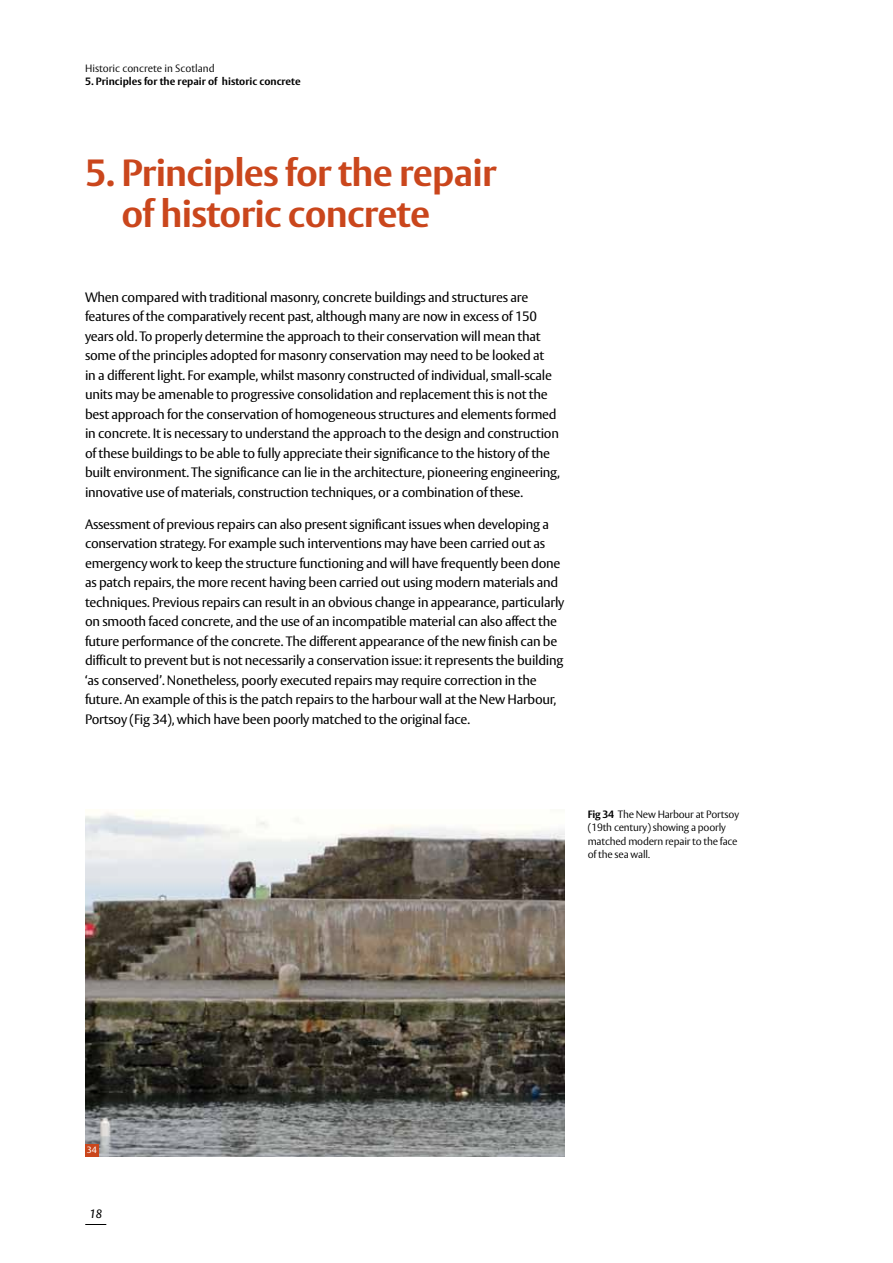
<style>
.page{position:relative;width:893px;height:1263px;background:#fff}
.page>*{position:absolute;margin:0;border:0;box-sizing:border-box;transform-origin:0 0}
.t1{font:700 37.5px/40.5px "HS Vesta";letter-spacing:-.02em;color:#ca461c}
.t2{font:13.5px/19.5px "HS Vesta";letter-spacing:-.02em;color:#000}
.t3{font:italic 500 12px "HS Vesta";color:#000}
.t4{font:300 10.5px/13.5px "HS Vesta";letter-spacing:-.02em;color:#000}
.t5{font:700 10.5px "HS Vesta";color:#000}
.t6{font:300 10.5px "HS Vesta";color:#000}
.t7{font:9px "HS Vesta";color:#fff}
.s1{font-weight:700}
</style>
<div class="page">
<svg style="left:85px;top:1224px;width:21px;height:1px"></svg>
<img style="left:85px;top:811px;width:479px;height:346px">
<div style="left:85px;top:1144px;width:14px;height:13px;background:#ca461c"></div>
<p class="t6" style="left:85px;top:62px;width:131px">Historic concrete in Scotland</p>
<p class="t5" style="left:85px;top:75px;width:217px">5. Principles for the repair of historic concrete</p>
<h1 class="t1" style="left:121px;top:155px;width:377px;text-indent:-36px">5. Principles for the repair of historic concrete</h1>
<p class="t2" style="left:85px;top:288px;width:476px">When compared with traditional masonry, concrete buildings and structures are features of the comparatively recent past, although many are now in excess of 150 years old. To properly determine the approach to their conservation will mean that some of the principles adopted for masonry conservation may need to be looked at<br>in a different light. For example, whilst masonry constructed of individual, small-scale units may be amenable to progressive consolidation and replacement this is not the best approach for the conservation of homogeneous structures and elements formed in concrete. It is necessary to understand the approach to the design and construction of these buildings to be able to fully appreciate their significance to the history of the built environment. The significance can lie in the architecture, pioneering engineering, innovative use of materials, construction techniques, or a combination of these.</p>
<p class="t2" style="left:85px;top:515px;width:481px">Assessment of previous repairs can also present significant issues when developing a conservation strategy. For example such interventions may have been carried out as emergency work to keep the structure functioning and will have frequently been done as patch repairs, the more recent having been carried out using modern materials and techniques. Previous repairs can result in an obvious change in appearance, particularly on smooth faced concrete, and the use of an incompatible material can also affect the future performance of the concrete. The different appearance of the new finish can be difficult to prevent but is not necessarily a conservation issue: it represents the building ‘as conserved’. Nonetheless, poorly executed repairs may require correction in the future. An example of this is the patch repairs to the harbour wall at the New Harbour, Portsoy (Fig 34), which have been poorly matched to the original face.</p>
<p class="t4" style="left:588px;top:807px;width:153px"><span class="s1">Fig 34</span> The New Harbour at Portsoy (19th century) showing a poorly matched modern repair to the face of the sea wall.</p>
<p class="t7" style="left:87px;top:1145px;width:12px">34</p>
<p class="t3" style="left:89px;top:1206px;width:14px">18</p>
</div>
